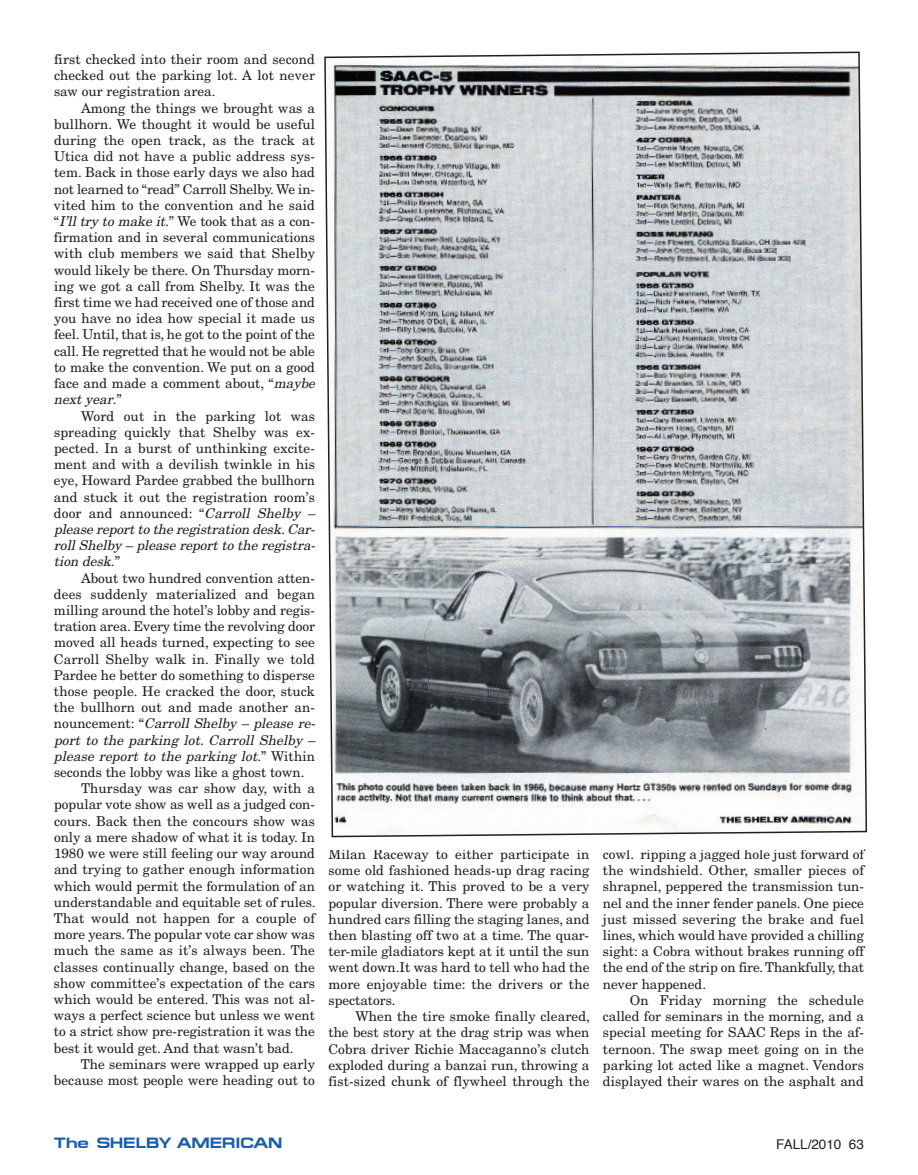
<style>
.page{position:relative;width:918px;height:1175px;background:#fff}
.page>*{position:absolute;margin:0;border:0;box-sizing:border-box;transform-origin:0 0}
.t1{font:700 15px "Micro Extend FLF";color:#1b5cab}
.t2{font:13.5px/16.2px "New Century Schlbk";color:#231f20;text-align:justify}
.t3{font:italic 13.5px "New Century Schlbk";color:#231f20}
.t4{font:13.5px "Helvetica";color:#231f20}
.s1{font-style:italic}
.s2{font-style:normal}
</style>
<div class="page">
<svg style="left:324px;top:51px;width:544px;height:787px;background:#b3b8ba"></svg>
<p class="t2" style="left:54px;top:52px;width:263px">first checked into their room and second checked out the parking lot. A lot never saw our registration area.</p>
<p class="t2" style="left:54px;top:101px;width:265px;text-align:left;text-indent:27px">Among the things we brought was a bullhorn. We thought it would be useful during the open track, as the track at Utica did not have a public address sys&shy;tem. Back in those early days we also had not learned to “read” Carroll Shelby. We in&shy;vited him to the convention and he said “<span class="s1">I’lltry tomakeit.</span>” We took that as a con&shy;firmation and in several communications with club members we said that Shelby would likely be there. On Thursday morn&shy;ing we got a call from Shelby. It was the first time we had received one of those and you have no idea how special it made us feel. Until, that is, he got to the point of the call. He regretted that he would not be able to make the convention. We put on a good face and made a comment about, “<span class="s1">maybe next year</span>. ”</p>
<p class="t2" style="left:54px;top:409px;width:265px;text-align:left;text-indent:27px">Word out in the parking lot was spreading quickly that Shelby was ex&shy;pected. In a burst of unthinking excite&shy;ment and with a devilish twinkle in his eye, Howard Pardee grabbed the bullhorn and stuck it out the registration room’s door and announced: “<span class="s1">Carroll Shelby – please report to the registration desk. Car&shy;roll Shelby – please report to the registra&shy;tion desk</span>. ”</p>
<p class="t2" style="left:81px;top:571px;width:236px">About two hundred convention atten-</p>
<p class="t2" style="left:54px;top:587px;width:263px">dees suddenly materialized and began</p>
<p class="t2" style="left:54px;top:603px;width:263px">milling around the hotel’s lobby and regis-</p>
<p class="t2" style="left:54px;top:619px;width:263px">tration area. Every time the revolving door</p>
<p class="t2" style="left:54px;top:636px;width:262px">moved all heads turned, expecting to see</p>
<p class="t2" style="left:54px;top:652px;width:262px">Carroll Shelby walk in. Finally we told</p>
<p class="t2" style="left:54px;top:668px;width:263px">Pardee he better do something to disperse</p>
<p class="t2" style="left:54px;top:684px;width:262px">those people. He cracked the door, stuck</p>
<p class="t2" style="left:54px;top:700px;width:263px">the bullhorn out and made another an-</p>
<p class="t3" style="left:54px;top:718px;width:265px"><span class="s2">n o u n c e m e n t : “</span> Carroll Shelby – please re-</p>
<p class="t3" style="left:54px;top:735px;width:265px">port to the parking lot. Carroll Shelby –</p>
<p class="t3" style="left:54px;top:751px;width:263px">please report to the parking lot<span class="s2">. ” W i t h i n</span></p>
<p class="t2" style="left:54px;top:765px;width:252px">seconds the lobby was like a ghost town.</p>
<p class="t2" style="left:81px;top:781px;width:236px">Thursday was car show day, with a</p>
<p class="t2" style="left:54px;top:798px;width:263px">popular vote show as well as a judged con-</p>
<p class="t2" style="left:54px;top:814px;width:263px">cours. Back then the concours show was</p>
<p class="t2" style="left:54px;top:830px;width:263px">only a mere shadow of what it is today. In</p>
<p class="t2" style="left:54px;top:846px;width:263px">1980 we were still feeling our way around</p>
<p class="t2" style="left:54px;top:862px;width:263px">and trying to gather enough information</p>
<p class="t2" style="left:54px;top:879px;width:263px">which would permit the formulation of an</p>
<p class="t2" style="left:54px;top:895px;width:263px">understandable and equitable set of rules.</p>
<p class="t2" style="left:54px;top:911px;width:263px">That would not happen for a couple of</p>
<p class="t2" style="left:54px;top:927px;width:263px">more years. The popular vote car show was</p>
<p class="t2" style="left:54px;top:943px;width:263px">much the same as it’s always been. The</p>
<p class="t2" style="left:54px;top:960px;width:262px">classes continually change, based on the</p>
<p class="t2" style="left:54px;top:976px;width:263px">show committee’s expectation of the cars</p>
<p class="t2" style="left:54px;top:992px;width:262px">which would be entered. This was not al-</p>
<p class="t2" style="left:54px;top:1008px;width:262px">ways a perfect science but unless we went</p>
<p class="t2" style="left:54px;top:1024px;width:262px">to a strict show pre-registration it was the</p>
<p class="t2" style="left:54px;top:1041px;width:241px">best it would get. And that wasn’t bad.</p>
<p class="t2" style="left:81px;top:1057px;width:236px">The seminars were wrapped up early</p>
<p class="t2" style="left:54px;top:1073px;width:263px">because most people were heading out to</p>
<p class="t2" style="left:328px;top:847px;width:263px">Milan Raceway to either participate in some old fashioned heads-up drag racing or watching it. This proved to be a very popular diversion. There were probably a hundred cars filling the staging lanes, and then blasting off two at a time. The quar&shy;ter-mile gladiators kept at it until the sun went down.It was hard to tell who had the more enjoyable time: the drivers or the spectators.</p>
<p class="t2" style="left:328px;top:1009px;width:263px;text-indent:27px">When the tire smoke finally cleared, the best story at the drag strip was when Cobra driver Richie Maccaganno’s clutch exploded during a banzai run, throwing a fist-sized chunk of flywheel through the</p>
<p class="t2" style="left:603px;top:847px;width:263px">cowl. ripping a jagged hole just forward of the windshield. Other, smaller pieces of shrapnel, peppered the transmission tun&shy;nel and the inner fender panels. One piece just missed severing the brake and fuel lines, which would have provided a chilling sight: a Cobra without brakes running off the end of the strip on fire. Thankfully, that never happened.</p>
<p class="t2" style="left:603px;top:993px;width:263px;text-indent:27px">On Friday morning the schedule called for seminars in the morning, and a special meeting for SAAC Reps in the af&shy;ternoon. The swap meet going on in the parking lot acted like a magnet. Vendors displayed their wares on the asphalt and</p>
<p class="t1" style="left:54px;top:1134px;width:230px">The SHELBY AMERICAN</p>
<p class="t4" style="left:776px;top:1138px;width:89px">FALL/2010 63</p>
</div>
